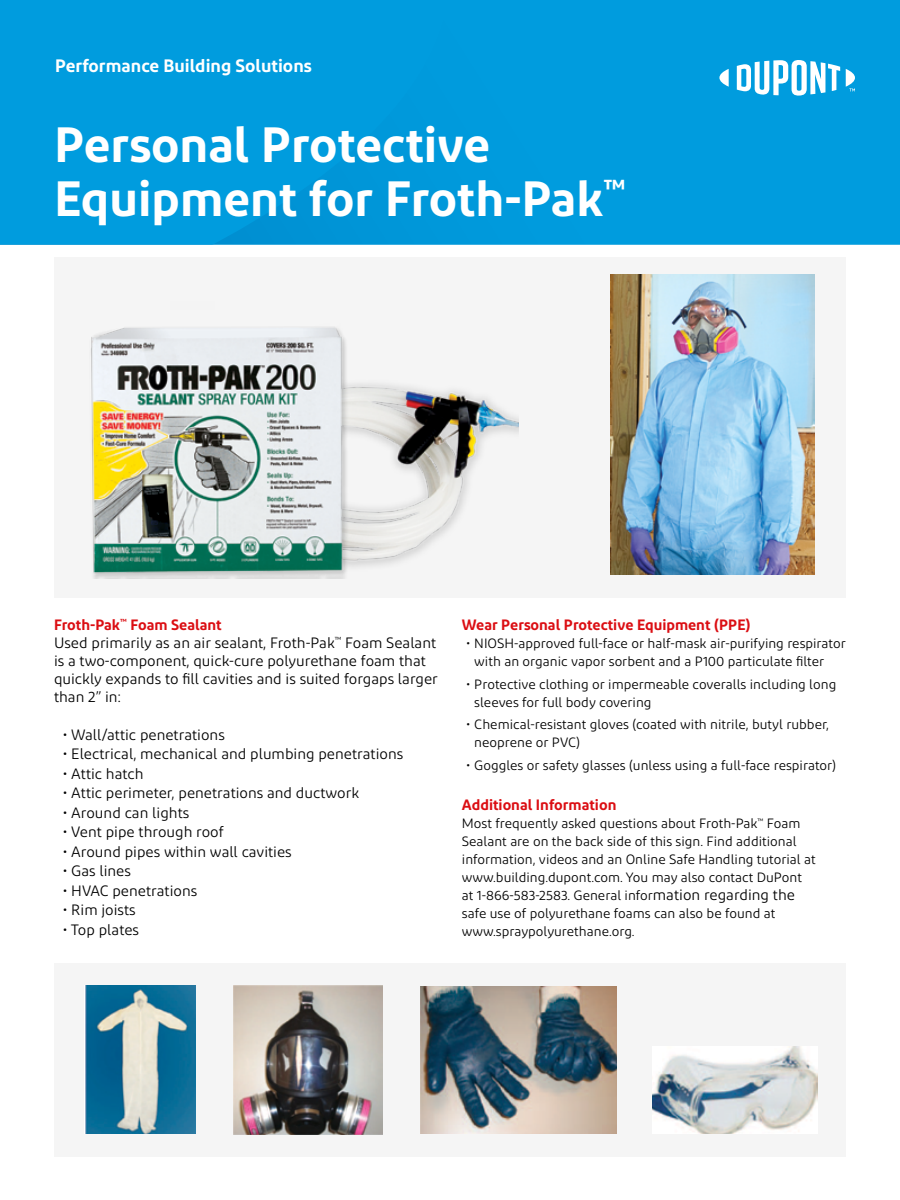
<style>
.page{position:relative;width:900px;height:1200px;background:#fff}
.page>*{position:absolute;margin:0;border:0;box-sizing:border-box;transform-origin:0 0}
.Headline_Primary{font:600 49.5px "Diodrum";color:#fff}
.t1{font:600 18px "Diodrum";color:#fff}
.Body_Text{font:15px/18px "Diodrum";color:#000}
.Body_Text-2{font:600 15px "Diodrum";color:#db0e13}
.Body_Text-3{font:13.5px/18px "Diodrum";color:#000}
.s1{font-size:15px}
</style>
<div class="page">
<div style="left:451px;top:0;width:449px;height:244px;background:#009cde"></div>
<div style="left:0;top:0;width:451px;height:244px;background:#009cde"></div>
<svg style="left:719px;top:69px;width:10px;height:18px"></svg>
<svg style="left:737px;top:60px;width:103px;height:36px"></svg>
<svg style="left:846px;top:69px;width:9px;height:22px"></svg>
<div style="left:54px;top:963px;width:792px;height:193px;background:#f5f5f5"></div>
<div style="left:54px;top:257px;width:792px;height:341px;background:#f5f5f5"></div>
<img style="left:80px;top:210px;width:439px;height:368px">
<img style="left:610px;top:275px;width:204px;height:300px">
<img style="left:85px;top:985px;width:110px;height:148px">
<img style="left:234px;top:986px;width:148px;height:149px">
<img style="left:420px;top:986px;width:197px;height:147px">
<img style="left:653px;top:1046px;width:165px;height:88px">
<h2 class="t1" style="left:55px;top:54px;width:258px">Performance Building Solutions</h2>
<p class="Headline_Primary" style="left:54px;top:113px;width:437px">Personal Protective</p>
<p class="Headline_Primary" style="left:54px;top:167px;width:573px">Equipment for Froth-Pak<sup>™</sup></p>
<p class="Body_Text-2" style="left:54px;top:615px;width:169px">Froth-Pak<sup>™</sup> Foam Sealant</p>
<p class="Body_Text" style="left:54px;top:634px;width:385px">Used primarily as an air sealant, Froth-Pak<sup>™</sup> Foam Sealant is a two-component, quick-cure polyurethane foam that quickly expands to fill cavities and is suited forgaps larger than 2” in:</p>
<p class="Body_Text" style="left:63px;top:725px;width:163px">• Wall/attic penetrations</p>
<p class="Body_Text" style="left:63px;top:745px;width:342px">• Electrical, mechanical and plumbing penetrations</p>
<p class="Body_Text" style="left:63px;top:764px;width:82px">• Attic hatch</p>
<p class="Body_Text" style="left:63px;top:784px;width:298px">• Attic perimeter, penetrations and ductwork</p>
<p class="Body_Text" style="left:63px;top:803px;width:128px">• Around can lights</p>
<p class="Body_Text" style="left:63px;top:823px;width:162px">• Vent pipe through roof</p>
<p class="Body_Text" style="left:63px;top:842px;width:230px">• Around pipes within wall cavities</p>
<p class="Body_Text" style="left:63px;top:862px;width:69px">• Gas lines</p>
<p class="Body_Text" style="left:63px;top:881px;width:136px">• HVAC penetrations</p>
<p class="Body_Text" style="left:63px;top:901px;width:74px">• Rim joists</p>
<p class="Body_Text" style="left:63px;top:920px;width:78px">• Top plates</p>
<p class="Body_Text-2" style="left:462px;top:615px;width:290px">Wear Personal Protective Equipment (PPE)</p>
<p class="Body_Text-3" style="left:474px;top:634px;width:373px;text-indent:-8px">• NIOSH-approved full-face or half-mask air-purifying respirator with an organic vapor sorbent and a P100 particulate filter</p>
<p class="Body_Text-3" style="left:474px;top:675px;width:363px;text-indent:-8px">• Protective clothing or impermeable coveralls including long sleeves for full body covering</p>
<p class="Body_Text-3" style="left:474px;top:715px;width:356px;text-indent:-8px">• Chemical-resistant gloves (coated with nitrile, butyl rubber, neoprene or PVC)</p>
<p class="Body_Text-3" style="left:466px;top:756px;width:371px">• Goggles or safety glasses (unless using a full-face respirator)</p>
<p class="Body_Text-2" style="left:462px;top:795px;width:156px">Additional Information</p>
<p class="Body_Text-3" style="left:462px;top:814px;width:355px">Most frequently asked questions about Froth-Pak<sup>™</sup> Foam Sealant are on the back side of this sign. Find additional information, videos and an Online Safe Handling tutorial at www.building.dupont.com. You may also contact DuPont</p>
<p class="Body_Text-3" style="left:462px;top:886px;width:335px">at 1-866-583-2583. General infor<span class="s1">mation regarding the </span>safe use of polyurethane foams can also be found at www.spraypolyurethane.org.</p>
</div>
